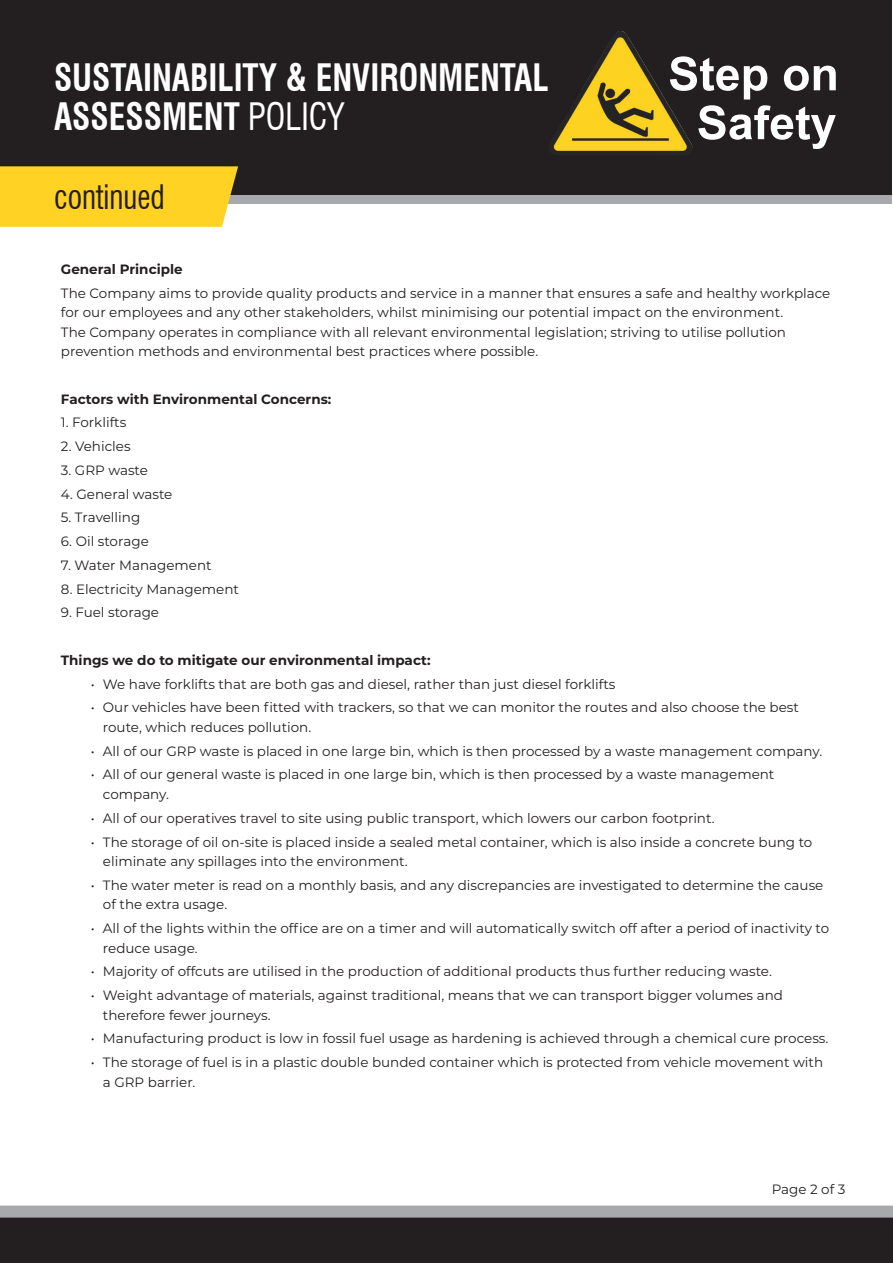
<style>
.page{position:relative;width:893px;height:1263px;background:#fff}
.page>*{position:absolute;margin:0;border:0;box-sizing:border-box;transform-origin:0 0}
.t1{font:700 condensed 36.9px/38.4px "Swiss 721 BT";color:#fff;scale:.9 1}
.t2{font:condensed 33px "Swiss 721 BT";color:#231f20;scale:.91 1}
.Body_Copy{font:13.5px/19.5px "Montserrat";color:#231f20}
.Sub_Heading{font:700 13.5px "Montserrat";color:#231f20}
.Page_number{font:13.5px "Montserrat";color:#231f20}
.s1{font-weight:400}
</style>
<div class="page">
<div style="left:1px;top:0;width:891px;height:195px;background:#231f20"></div>
<div style="left:1px;top:195px;width:891px;height:9px;background:#a8a9ad"></div>
<div style="left:0;top:166px;width:238px;height:61px;background:#ffd224"></div>
<img style="left:550px;top:31px;width:143px;height:120px">
<svg style="left:698px;top:105px;width:138px;height:44px"></svg>
<svg style="left:670px;top:56px;width:166px;height:43px"></svg>
<div style="left:0;top:1217px;width:893px;height:46px;background:#231f20"></div>
<div style="left:0;top:1205px;width:893px;height:12px;background:#a8a9ad"></div>
<p class="t1" style="left:54px;top:58px;width:551px">SUSTAINABILITY &amp; ENVIRONMENTAL<br>ASSESSMENT <span class="s1">POLICY</span></p>
<p class="t2" style="left:54px;top:177px;width:123px">continued</p>
<p class="Sub_Heading" style="left:61px;top:259px;width:123px">General Principle</p>
<p class="Body_Copy" style="left:61px;top:283px;width:771px">The Company aims to provide quality products and service in a manner that ensures a safe and healthy workplace for our employees and any other stakeholders, whilst minimising our potential impact on the environment.<br>The Company operates in compliance with all relevant environmental legislation; striving to utilise pollution prevention methods and environmental best practices where possible.</p>
<p class="Sub_Heading" style="left:61px;top:389px;width:272px">Factors with Environmental Concerns:</p>
<p class="Body_Copy" style="left:61px;top:412px;width:67px">1. Forklifts</p>
<p class="Body_Copy" style="left:61px;top:436px;width:71px">2. Vehicles</p>
<p class="Body_Copy" style="left:61px;top:460px;width:89px">3. GRP waste</p>
<p class="Body_Copy" style="left:61px;top:484px;width:113px">4. General waste</p>
<p class="Body_Copy" style="left:61px;top:507px;width:81px">5. Travelling</p>
<p class="Body_Copy" style="left:61px;top:531px;width:89px">6. Oil storage</p>
<p class="Body_Copy" style="left:61px;top:555px;width:152px">7. Water Management</p>
<p class="Body_Copy" style="left:61px;top:579px;width:180px">8. Electricity Management</p>
<p class="Body_Copy" style="left:61px;top:602px;width:100px">9. Fuel storage</p>
<p class="Sub_Heading" style="left:61px;top:650px;width:371px">Things we do to mitigate our environmental impact:</p>
<p class="Body_Copy" style="left:91px;top:674px;width:526px">• We have forklifts that are both gas and diesel, rather than just diesel forklifts</p>
<p class="Body_Copy" style="left:103px;top:697px;width:697px;text-indent:-12px">• Our vehicles have been fitted with trackers, so that we can monitor the routes and also choose the best route, which reduces pollution.</p>
<p class="Body_Copy" style="left:91px;top:741px;width:733px">• All of our GRP waste is placed in one large bin, which is then processed by a waste management company.</p>
<p class="Body_Copy" style="left:103px;top:764px;width:673px;text-indent:-12px">• All of our general waste is placed in one large bin, which is then processed by a waste management company.</p>
<p class="Body_Copy" style="left:91px;top:808px;width:625px">• All of our operatives travel to site using public transport, which lowers our carbon footprint.</p>
<p class="Body_Copy" style="left:103px;top:831px;width:711px;text-indent:-12px">• The storage of oil on-site is placed inside a sealed metal container, which is also inside a concrete bung to eliminate any spillages into the environment.</p>
<p class="Body_Copy" style="left:103px;top:875px;width:722px;text-indent:-12px">• The water meter is read on a monthly basis, and any discrepancies are investigated to determine the cause of the extra usage.</p>
<p class="Body_Copy" style="left:103px;top:918px;width:728px;text-indent:-12px">• All of the lights within the office are on a timer and will automatically switch off after a period of inactivity to reduce usage.</p>
<p class="Body_Copy" style="left:91px;top:961px;width:682px">• Majority of offcuts are utilised in the production of additional products thus further reducing waste.</p>
<p class="Body_Copy" style="left:103px;top:985px;width:681px;text-indent:-12px">• Weight advantage of materials, against traditional, means that we can transport bigger volumes and therefore fewer journeys.</p>
<p class="Body_Copy" style="left:91px;top:1028px;width:739px">• Manufacturing product is low in fossil fuel usage as hardening is achieved through a chemical cure process.</p>
<p class="Body_Copy" style="left:103px;top:1052px;width:722px;text-indent:-12px">• The storage of fuel is in a plastic double bunded container which is protected from vehicle movement with a GRP barrier.</p>
<p class="Page_number" style="left:772px;top:1180px;width:75px">Page 2 of 3</p>
</div>
